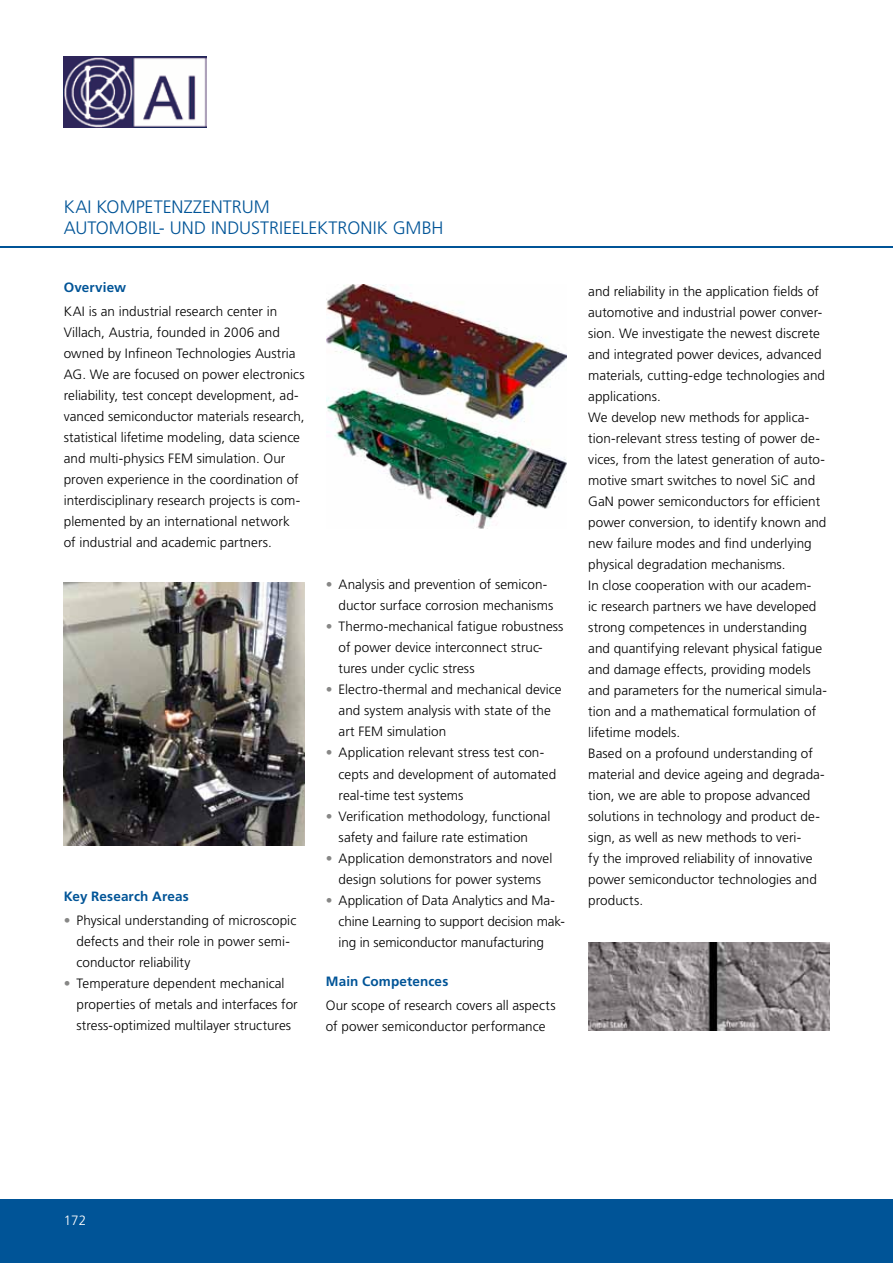
<style>
.page{position:relative;width:893px;height:1263px;background:#fff}
.page>*{position:absolute;margin:0;border:0;box-sizing:border-box;transform-origin:0 0}
.t1{font:300 18px "Frutiger";letter-spacing:.01em;color:#005497}
.t2{font:300 13.5px/21px "Frutiger";letter-spacing:.005em;color:#000}
.t3{font:700 13.5px "Frutiger";letter-spacing:.01em;color:#005497}
.t4{font:300 13.5px "Frutiger";color:#fff}
.s1{color:#878786}
</style>
<div class="page">
<div style="left:0;top:1199px;width:893px;height:64px;background:#005497"></div>
<hr style="left:0;top:247px;width:893px;height:1px;background:#005497">
<img style="left:63px;top:582px;width:241px;height:263px">
<img style="left:327px;top:284px;width:240px;height:244px">
<img style="left:588px;top:942px;width:241px;height:88px">
<img style="left:64px;top:57px;width:143px;height:71px">
<h1 class="t1" style="left:64px;top:196px;width:55px">KAI Kompete</h1>
<h1 class="t1" style="left:172px;top:196px;width:64px">nzzentrum</h1>
<h1 class="t1" style="left:64px;top:217px;width:24px">Automobi</h1>
<h1 class="t1" style="left:152px;top:217px;width:86px">l- und Industriee</h1>
<h1 class="t1" style="left:301px;top:217px;width:19px">lektro</h1>
<h1 class="t1" style="left:360px;top:217px;width:85px">nik GmbH</h1>
<p class="t3" style="left:64px;top:280px;width:64px">Overview</p>
<p class="t2" style="left:64px;top:301px;width:242px">KAI is an industrial research center in Villach, Austria, founded in 2006 and owned by Infineon Technologies Austria AG. We are focused on power electronics reliability, test concept development, ad&shy;vanced semiconductor materials research, statistical lifetime modeling, data science and multi-physics FEM simulation. Our proven experience in the coordination of interdisciplinary research projects is com&shy;plemented by an international network of industrial and academic partners.</p>
<p class="t3" style="left:64px;top:889px;width:127px">Key Research Areas</p>
<p class="t2" style="left:77px;top:910px;width:221px;text-indent:-13px"><span class="s1">•</span> Physical understanding of microscopic defects and their role in power semi&shy;conductor reliability</p>
<p class="t2" style="left:77px;top:973px;width:223px;text-indent:-13px"><span class="s1">•</span> Temperature dependent mechanical properties of metals and interfaces for stress-optimized multilayer structures</p>
<p class="t2" style="left:339px;top:574px;width:216px;text-indent:-13px"><span class="s1">•</span> Analysis and prevention of semicon&shy;ductor surface corrosion mechanisms</p>
<p class="t2" style="left:339px;top:616px;width:226px;text-indent:-13px"><span class="s1">•</span> Thermo-mechanical fatigue robustness of power device interconnect struc&shy;tures under cyclic stress</p>
<p class="t2" style="left:339px;top:679px;width:225px;text-indent:-13px"><span class="s1">•</span> Electro-thermal and mechanical device and system analysis with state of the art FEM simulation</p>
<p class="t2" style="left:339px;top:742px;width:219px;text-indent:-13px"><span class="s1">•</span> Application relevant stress test con&shy;cepts and development of automated real-time test systems</p>
<p class="t2" style="left:339px;top:805px;width:213px;text-indent:-13px"><span class="s1">•</span> Verification methodology, functional safety and failure rate estimation</p>
<p class="t2" style="left:326px;top:847px;width:228px;text-align:center"><span class="s1">•</span> Application demonstrators and novel design solutions for power systems</p>
<p class="t2" style="left:339px;top:889px;width:228px;text-indent:-13px"><span class="s1">•</span> Application of Data Analytics and Ma&shy;chine Learning to support decision mak&shy;ing in semiconductor manufacturing</p>
<p class="t3" style="left:326px;top:973px;width:124px">Main Competences</p>
<p class="t2" style="left:326px;top:994px;width:231px">Our scope of research covers all aspects of power semiconductor performance</p>
<p class="t2" style="left:588px;top:281px;width:240px">and reliability in the application fields of automotive and industrial power conver&shy;sion. We investigate the newest discrete and integrated power devices, advanced materials, cutting-edge technologies and applications.<br>We develop new methods for applica&shy;tion-relevant stress testing of power de&shy;vices, from the latest generation of auto&shy;motive smart switches to novel SiC and GaN power semiconductors for efficient power conversion, to identify known and new failure modes and find underlying physical degradation mechanisms.<br>In close cooperation with our academ-<br>ic research partners we have developed strong competences in understanding and quantifying relevant physical fatigue and damage effects, providing models and parameters for the numerical simula&shy;tion and a mathematical formulation of lifetime models.<br>Based on a profound understanding of material and device ageing and degrada&shy;tion, we are able to propose advanced solutions in technology and product de&shy;sign, as well as new methods to veri-<br>fy the improved reliability of innovative power semiconductor technologies and products.</p>
<p class="t4" style="left:64px;top:1212px;width:24px">172</p>
</div>
